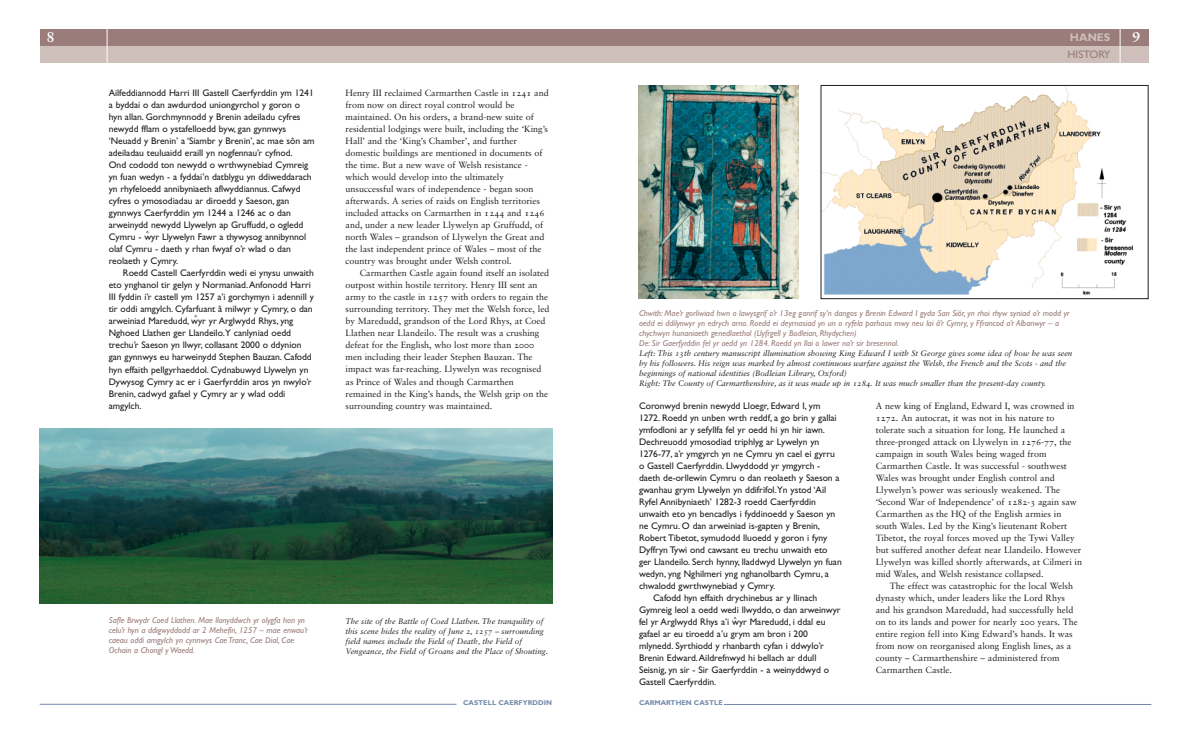
<style>
.page{position:relative;width:1191px;height:738px;background:#fff}
.page>*{position:absolute;margin:0;border:0;box-sizing:border-box;transform-origin:0 0}
.t1{font:15px "Sabon Bold Os F";color:#fff}
.t2{font:11px "Gill Sans";color:#9a7c7a}
.t3{font:700 11px "Gill Sans";color:#cebfba}
.t4{font:9.6px/12px "Gill Sans";letter-spacing:-.005em;color:#231f20}
.t5{font:9px/12px "Sabon Roman Os F";color:#231f20}
.t6{font:italic 8.6px/10px "Gill Sans";color:#9a7c7a}
.t7{font:8px/10px "Sabon Italic Os F";color:#231f20}
.t8{font:700 7px "Gill Sans";color:#728aaa}
.t9{font:6px "Gill Sans";color:#231f20}
</style>
<div class="page">
<div style="left:40px;top:29px;width:1108px;height:33px;background:#cebfba"></div>
<div style="left:40px;top:29px;width:1108px;height:16px;background:#9a7c7a"></div>
<hr style="left:107px;top:15px;width:1px;height:52px;background:#fff">
<hr style="left:1119px;top:21px;width:1px;height:47px;background:#fff">
<hr style="left:40px;top:703px;width:416px;height:1px;background:#728aaa">
<hr style="left:724px;top:703px;width:427px;height:1px;background:#728aaa">
<img style="left:40px;top:428px;width:513px;height:174px">
<img style="left:638px;top:85px;width:161px;height:214px">
<img style="left:822px;top:87px;width:311px;height:208px">
<div style="left:820px;top:85px;width:328px;height:214px;border:1px solid #231f20"></div>
<h1 class="t1" style="left:46px;top:31px;width:10px">8</h1>
<p class="t3" style="left:1070px;top:33px;width:42px">HANES</p>
<p class="t2" style="left:1067px;top:50px;width:44px">HISTORY</p>
<p class="t4" style="left:109px;top:88px;width:207px">Ailfeddiannodd Harri III Gastell Caerfyrddin ym 1241 a byddai o dan awdurdod uniongyrchol y goron o hyn allan. Gorchmynnodd y Brenin adeiladu cyfres newydd fflam o ystafelloedd byw, gan gynnwys ‘Neuadd y Brenin’ a ‘Siambr y Brenin’, ac mae sôn am adeiladau teuluaidd eraill yn nogfennau’r cyfnod.<br>Ond cododd ton newydd o wrthwynebiad Cymreig yn fuan wedyn - a fyddai’n datblygu yn ddiweddarach yn rhyfeloedd annibyniaeth aflwyddiannus. Cafwyd cyfres o ymosodiadau ar diroedd y Saeson, gan gynnwys Caerfyrddin ym 1244 a 1246 ac o dan arweinydd newydd Llywelyn ap Gruffudd, o ogledd Cymru - wyr Llywelyn Fawr a thywysog annibynnol olaf Cymru - daeth y rhan fwyaf o’r wlad o dan reolaeth y Cymry.</p>
<p class="t4" style="left:109px;top:268px;width:207px;text-indent:14px">Roedd Castell Caerfyrddin wedi ei ynysu unwaith eto ynghanol tir gelyn y Normaniad.Anfonodd Harri III fyddin i’r castell ym 1257 a’i gorchymyn i adennill y tir oddi amgylch. Cyfarfuant â milwyr y Cymry, o dan arweiniad Maredudd, wyr yr Arglwydd Rhys, yng Nghoed Llathen ger Llandeilo.Y canlyniad oedd trechu’r Saeson yn llwyr, collasant 2000 o ddynion gan gynnwys eu harweinydd Stephen Bauzan. Cafodd hyn effaith pellgyrhaeddol. Cydnabuwyd Llywelyn yn Dywysog Cymry ac er i Gaerfyrddin aros yn nwylo’r Brenin, cadwyd gafael y Cymry ar y wlad oddi amgylch.</p>
<p class="t9" style="left:146px;top:230px;width:4px">^</p>
<p class="t9" style="left:194px;top:314px;width:4px">^</p>
<p class="t5" style="left:345px;top:88px;width:205px">Henry III reclaimed Carmarthen Castle in 1241 and from now on direct royal control would be maintained. On his orders, a brand-new suite of residential lodgings were built, including the ‘King’s Hall’ and the ‘King’s Chamber’, and further domestic buildings are mentioned in documents of the time. But a new wave of Welsh resistance - which would develop into the ultimately unsuccessful wars of independence - began soon afterwards. A series of raids on English territories included attacks on Carmarthen in 1244 and 1246 and, under a new leader Llywelyn ap Gruffudd, of north Wales – grandson of Llywelyn the Great and the last independent prince of Wales – most of the country was brought under Welsh control.</p>
<p class="t5" style="left:345px;top:268px;width:205px;text-indent:14px">Carmarthen Castle again found itself an isolated outpost within hostile territory. Henry III sent an army to the castle in 1257 with orders to regain the surrounding territory. They met the Welsh force, led by Maredudd, grandson of the Lord Rhys, at Coed Llathen near Llandeilo. The result was a crushing defeat for the English, who lost more than 2000 men including their leader Stephen Bauzan. The impact was far-reaching. Llywelyn was recognised as Prince of Wales and though Carmarthen remained in the King’s hands, the Welsh grip on the surrounding country was maintained.</p>
<p class="t6" style="left:109px;top:615px;width:201px">Safle Brwydr Coed Llathen. Mae llonyddwch yr olygfa hon yn celu’r hyn a ddigwyddodd ar 2 Mehefin, 1257 – mae enwau’r caeau oddi amgylch yn cynnwys Cae Tranc, Cae Dial, Cae Ochain a Chongl y Waedd.</p>
<p class="t7" style="left:345px;top:615px;width:204px">The site of the Battle of Coed Llathen. The tranquility of this scene hides the reality of June 2, 1257 – surrounding field names include the Field of Death, the Field of Vengeance, the Field of Groans and the Place of Shouting.</p>
<p class="t6" style="left:639px;top:309px;width:432px">Chwith: Mae’r gorliwiad hwn o lawysgrif o’r 13eg ganrif sy’n dangos y Brenin Edward I gyda San Siôr, yn rhoi rhyw syniad o’r modd yr oedd ei ddilynwyr yn edrych arno. Roedd ei deyrnasiad yn un o ryfela parhaus mwy neu lai â’r Cymry, y Ffrancod a’r Albanwyr – a chychwyn hunaniaeth genedlaethol (Llyfrgell y Bodleian, Rhydychen)<br>De: Sir Gaerfyrddin fel yr oedd yn 1284. Roedd yn llai o lawer na’r sir bresennol.</p>
<p class="t7" style="left:639px;top:349px;width:435px">Left: This 13th century manuscript illumination showing King Edward I with St George gives some idea of how he was seen by his followers. His reign was marked by almost continuous warfare against the Welsh, the French and the Scots - and the beginnings of national identities (Bodleian Library, Oxford)<br>Right: The County of Carmarthenshire, as it was made up in 1284. It was much smaller than the present-day county.</p>
<p class="t4" style="left:639px;top:400px;width:183px">Coronwyd brenin newydd Lloegr, Edward I, ym</p>
<p class="t4" style="left:639px;top:412px;width:199px">1272. Roedd yn unben wrth reddf, a go brin y gallai</p>
<p class="t4" style="left:639px;top:424px;width:187px">ymfodloni ar y sefyllfa fel yr oedd hi yn hir iawn.</p>
<p class="t4" style="left:639px;top:436px;width:182px">Dechreuodd ymosodiad triphlyg ar Lywelyn yn</p>
<p class="t4" style="left:639px;top:448px;width:198px">1276-77, a’r ymgyrch yn ne Cymru yn cael ei gyrru</p>
<p class="t4" style="left:639px;top:460px;width:183px">o Gastell Caerfyrddin. Llwyddodd yr ymgyrch -</p>
<p class="t4" style="left:639px;top:472px;width:202px">daeth de-orllewin Cymru o dan reolaeth y Saeson a</p>
<p class="t4" style="left:639px;top:484px;width:189px">gwanhau grym Llywelyn yn ddifrifol.Yn ystod ‘Ail</p>
<p class="t4" style="left:639px;top:496px;width:178px">Ryfel Annibyniaeth’ 1282-3 roedd Caerfyrddin</p>
<p class="t4" style="left:639px;top:508px;width:198px">unwaith eto yn bencadlys i fyddinoedd y Saeson yn</p>
<p class="t4" style="left:639px;top:520px;width:182px">ne Cymru. O dan arweiniad is-gapten y Brenin,</p>
<p class="t4" style="left:639px;top:532px;width:190px">Robert Tibetot, symudodd lluoedd y goron i fyny</p>
<p class="t4" style="left:639px;top:544px;width:190px">Dyffryn Tywi ond cawsant eu trechu unwaith eto</p>
<p class="t4" style="left:639px;top:556px;width:204px">ger Llandeilo. Serch hynny, lladdwyd Llywelyn yn fuan</p>
<p class="t4" style="left:639px;top:568px;width:191px">wedyn, yng Nghilmeri yng nghanolbarth Cymru, a</p>
<p class="t4" style="left:639px;top:580px;width:138px">chwalodd gwrthwynebiad y Cymry.</p>
<p class="t4" style="left:653px;top:592px;width:166px">Cafodd hyn effaith drychinebus ar y llinach</p>
<p class="t4" style="left:639px;top:604px;width:203px">Gymreig leol a oedd wedi llwyddo, o dan arweinwyr</p>
<p class="t4" style="left:639px;top:616px;width:188px">fel yr Arglwydd Rhys a’i wyr Maredudd, i ddal eu</p>
<p class="t4" style="left:639px;top:628px;width:170px">gafael ar eu tiroedd a’u grym am bron i 200</p>
<p class="t4" style="left:639px;top:640px;width:186px">mlynedd. Syrthiodd y rhanbarth cyfan i ddwylo’r</p>
<p class="t4" style="left:639px;top:652px;width:179px">Brenin Edward.Aildrefnwyd hi bellach ar ddull</p>
<p class="t4" style="left:639px;top:664px;width:191px">Seisnig, yn sir - Sir Gaerfyrddin - a weinyddwyd o</p>
<p class="t4" style="left:639px;top:676px;width:79px">Gastell Caerfyrddin.</p>
<p class="t9" style="left:733px;top:616px;width:4px">^</p>
<p class="t5" style="left:875px;top:400px;width:208px">A new king of England, Edward I, was crowned in 1272. An autocrat, it was not in his nature to tolerate such a situation for long. He launched a three-pronged attack on Llywelyn in 1276-77, the campaign in south Wales being waged from Carmarthen Castle. It was successful - southwest Wales was brought under English control and Llywelyn’s power was seriously weakened. The ‘Second War of Independence’ of 1282-3 again saw Carmarthen as the HQ of the English armies in south Wales. Led by the King’s lieutenant Robert Tibetot, the royal forces moved up the Tywi Valley but suffered another defeat near Llandeilo. However Llywelyn was killed shortly afterwards, at Cilmeri in mid Wales, and Welsh resistance collapsed.</p>
<p class="t5" style="left:875px;top:580px;width:204px;text-indent:14px">The effect was catastrophic for the local Welsh dynasty which, under leaders like the Lord Rhys and his grandson Maredudd, had successfully held on to its lands and power for nearly 200 years. The entire region fell into King Edward’s hands. It was from now on reorganised along English lines, as a county – Carmarthenshire – administered from Carmarthen Castle.</p>
<p class="t8" style="left:463px;top:699px;width:90px">CASTELL CAERFYRDDIN</p>
<p class="t8" style="left:639px;top:699px;width:85px">CARMARTHEN CASTLE</p>
<h1 class="t1" style="left:1132px;top:28px;width:10px">9</h1>
</div>
